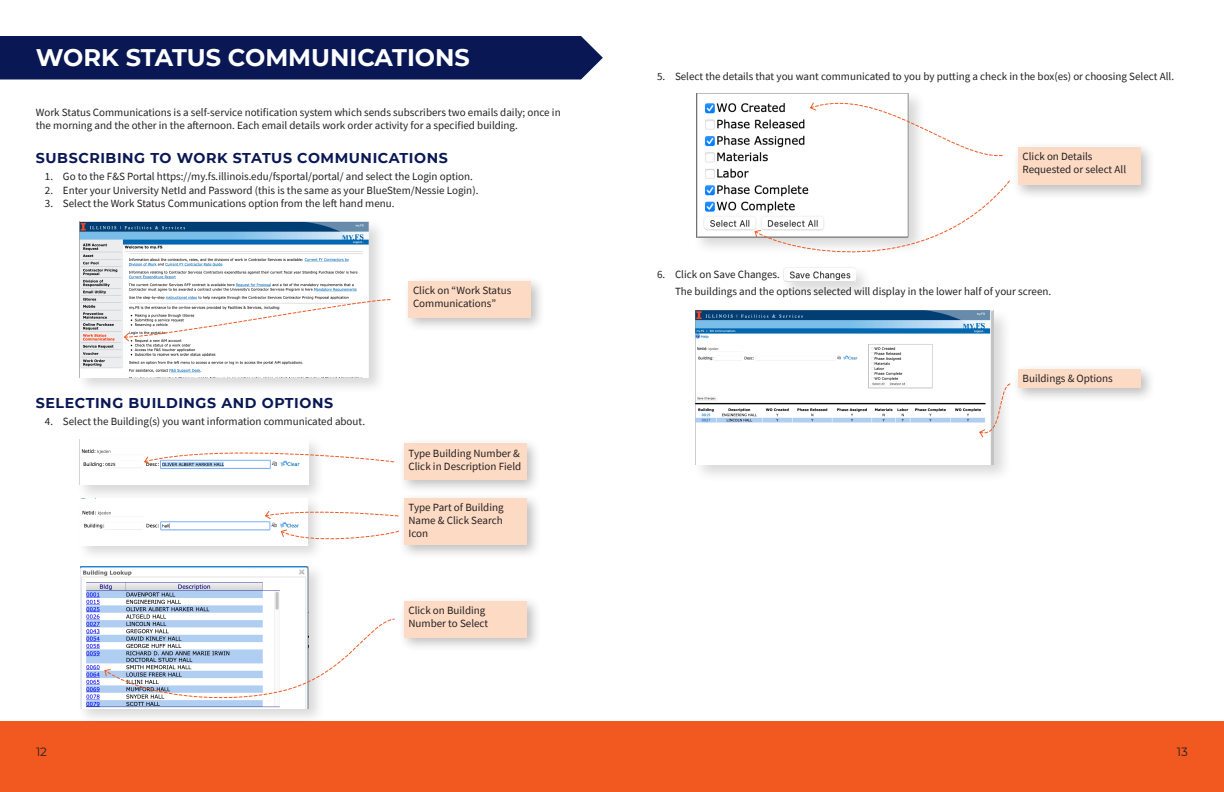
<style>
.page{position:relative;width:1224px;height:792px;background:#fff}
.page>*{position:absolute;margin:0;border:0;box-sizing:border-box;transform-origin:0 0}
.Main_Header{font:700 24px "Montserrat";color:#fff}
.t1{font:700 14.2px "Montserrat";letter-spacing:.04em;color:#091855}
.t2{font:12px "Montserrat";color:#231f20}
.Body{font:11px/13.2px "Source Sans Pro";color:#231f20}
</style>
<div class="page">
<div style="left:0;top:721px;width:1224px;height:71px;background:#f15921"></div>
<div style="left:0;top:36px;width:603px;height:44px;background:#091855"></div>
<div style="left:76px;top:219px;width:310px;height:176px;background:#231f20;opacity:.17"></div>
<img style="left:79px;top:222px;width:290px;height:156px">
<div style="left:403px;top:276px;width:143px;height:56px;background:#231f20;opacity:.29"></div>
<div style="left:409px;top:282px;width:122px;height:36px;background:#fddac4"></div>
<div style="left:398px;top:438px;width:143px;height:57px;background:#231f20;opacity:.29"></div>
<div style="left:404px;top:444px;width:123px;height:36px;background:#fddac4"></div>
<div style="left:398px;top:493px;width:143px;height:67px;background:#231f20;opacity:.29"></div>
<div style="left:404px;top:498px;width:123px;height:47px;background:#fddac4"></div>
<div style="left:1012px;top:142px;width:144px;height:58px;background:#231f20;opacity:.29"></div>
<div style="left:1018px;top:148px;width:123px;height:37px;background:#fddac4"></div>
<div style="left:1012px;top:364px;width:144px;height:39px;background:#231f20;opacity:.29"></div>
<div style="left:1018px;top:369px;width:123px;height:19px;background:#fddac4"></div>
<div style="left:398px;top:595px;width:143px;height:57px;background:#231f20;opacity:.29"></div>
<div style="left:404px;top:601px;width:123px;height:36px;background:#fddac4"></div>
<svg style="left:123px;top:299px;width:268px;height:43px"></svg>
<div style="left:76px;top:436px;width:249px;height:66px;background:#231f20;opacity:.17"></div>
<img style="left:79px;top:439px;width:229px;height:46px">
<div style="left:77px;top:495px;width:248px;height:67px;background:#231f20;opacity:.17"></div>
<img style="left:80px;top:498px;width:227px;height:47px">
<div style="left:77px;top:563px;width:248px;height:162px;background:#231f20;opacity:.17"></div>
<img style="left:80px;top:566px;width:228px;height:142px">
<svg style="left:143px;top:444px;width:252px;height:22px"></svg>
<svg style="left:264px;top:509px;width:135px;height:11px"></svg>
<svg style="left:280px;top:529px;width:120px;height:16px"></svg>
<svg style="left:104px;top:618px;width:291px;height:85px"></svg>
<div style="left:692px;top:90px;width:234px;height:165px;background:#231f20;opacity:.17"></div>
<img style="left:696px;top:93px;width:213px;height:145px">
<div style="left:780px;top:264px;width:93px;height:35px;background:#231f20;opacity:.17"></div>
<svg style="left:754px;top:180px;width:256px;height:102px"></svg>
<svg style="left:809px;top:90px;width:194px;height:69px"></svg>
<div style="left:692px;top:308px;width:320px;height:175px;background:#231f20;opacity:.17"></div>
<img style="left:696px;top:311px;width:298px;height:153px">
<svg style="left:978px;top:383px;width:33px;height:56px"></svg>
<p class="Main_Header" style="left:36px;top:40px;width:435px">WORK STATUS COMMUNICATIONS</p>
<p class="Body" style="left:36px;top:106px;width:526px">Work Status Communications is a self-service notification system which sends subscribers two emails daily; once in the morning and the other in the afternoon. Each email details work order activity for a specified building.</p>
<p class="t1" style="left:36px;top:148px;width:413px">SUBSCRIBING TO WORK STATUS COMMUNICATIONS</p>
<p class="Body" style="left:45px;top:170px;width:429px">1. Go to the F&amp;S Portal https://my.fs.illinois.edu/fsportal/portal/ and select the Login option.</p>
<p class="Body" style="left:45px;top:183px;width:435px">2. Enter your University NetId and Password (this is the same as your BlueStem/Nessie Login).</p>
<p class="Body" style="left:45px;top:196px;width:351px">3. Select the Work Status Communications option from the left hand menu.</p>
<p class="t1" style="left:36px;top:392px;width:299px">SELECTING BUILDINGS AND OPTIONS</p>
<p class="Body" style="left:45px;top:415px;width:322px">4. Select the Building(s) you want information communicated about.</p>
<p class="Body" style="left:413px;top:284px;width:100px">Click on “Work Status<br>Communications”</p>
<p class="Body" style="left:409px;top:446px;width:114px">Type Building Number &amp;<br>Click in Description Field</p>
<p class="Body" style="left:409px;top:501px;width:97px;text-align:justify">Type Part of Building Name &amp; Click Search Icon</p>
<p class="Body" style="left:409px;top:603px;width:81px">Click on Building<br>Number to Select</p>
<p class="Body" style="left:657px;top:70px;width:519px">5. Select the details that you want communicated to you by putting a check in the box(es) or choosing Select All.</p>
<p class="Body" style="left:1023px;top:150px;width:105px">Click on Details<br>Requested or select All</p>
<p class="Body" style="left:675px;top:266px;width:378px;line-height:17.2px;text-indent:-18px">6. Click on Save Changes.<br>The buildings and the options selected will display in the lower half of your screen.</p>
<p class="Body" style="left:1023px;top:372px;width:92px">Buildings &amp; Options</p>
<p class="t2" style="left:36px;top:743px;width:13px">12</p>
<p class="t2" style="left:1177px;top:744px;width:13px">13</p>
</div>
